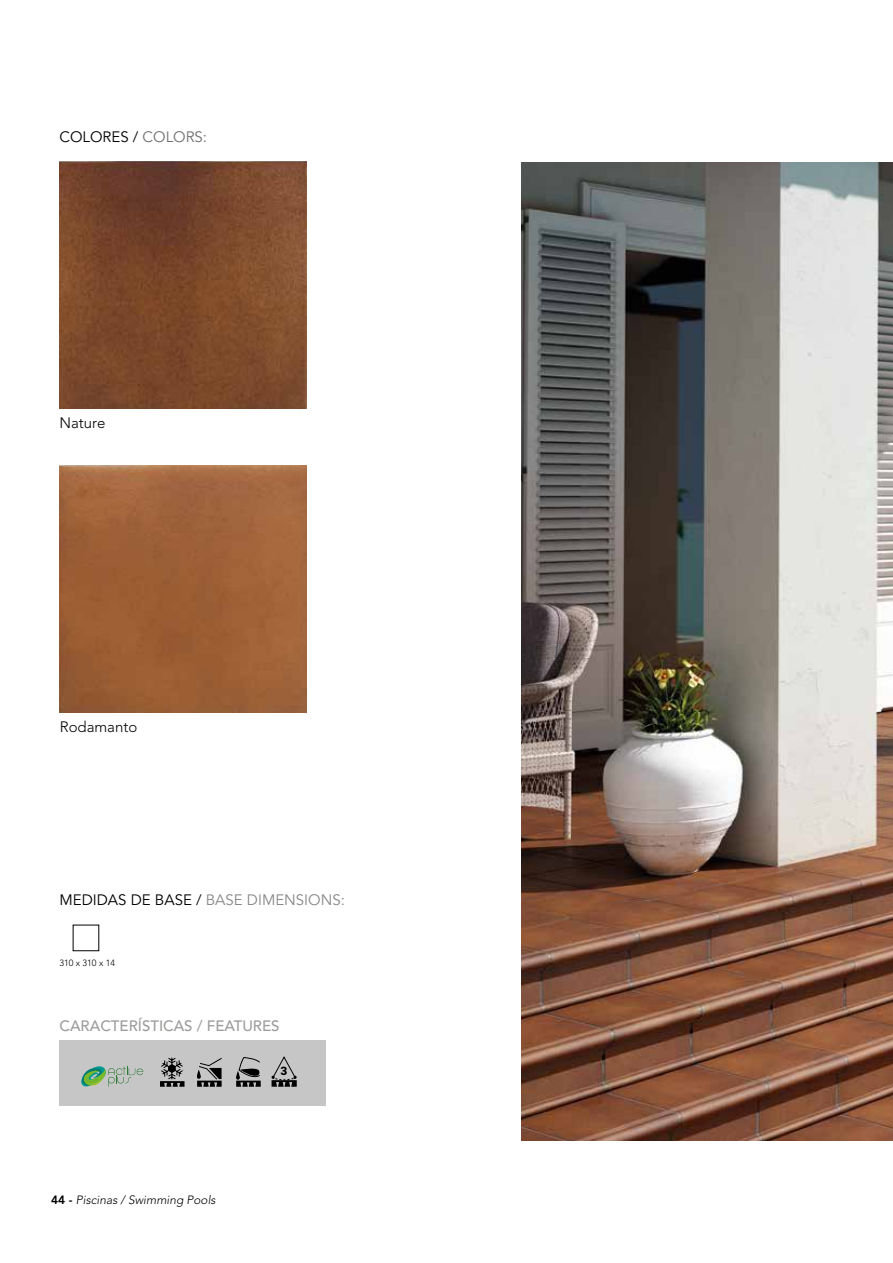
<style>
.page{position:relative;width:893px;height:1263px;background:#fff}
.page>*{position:absolute;margin:0;border:0;box-sizing:border-box;transform-origin:0 0}
.t1{font:15px "Avenir LT Std";color:#878787}
.t2{font:500 15px "Avenir LT Std";color:#9d9d9c}
.t3{font:300 15px "Avenir LT Std";color:#000}
.t4{font:15px "Avenir LT Std";color:#000}
.t5{font:italic 300 12px "Avenir LT Std";color:#000}
.t6{font:900 11.55px "Roboto";color:#000}
.t7{font:300 9px "Avenir LT Std";color:#000}
.s1{color:#706f6f}
.s2{color:#000}
.s3{font-weight:800;font-style:normal}
</style>
<div class="page">
<img style="left:60px;top:161px;width:246px;height:247px">
<img style="left:60px;top:466px;width:246px;height:246px">
<img style="left:522px;top:162px;width:371px;height:978px">
<div style="left:60px;top:1040px;width:266px;height:66px;background:#c6c6c6"></div>
<svg style="left:197px;top:1058px;width:25px;height:29px"></svg>
<svg style="left:197px;top:1069px;width:4px;height:10px"></svg>
<svg style="left:160px;top:1057px;width:25px;height:30px"></svg>
<svg style="left:236px;top:1057px;width:25px;height:30px"></svg>
<svg style="left:81px;top:1066px;width:63px;height:21px"></svg>
<svg style="left:272px;top:1056px;width:25px;height:31px"></svg>
<p class="t4" style="left:60px;top:129px;width:149px">COLORES / <span class="s1">COLORS:</span></p>
<p class="t3" style="left:60px;top:414px;width:47px">Nature</p>
<p class="t3" style="left:60px;top:717px;width:79px">Rodamanto</p>
<p class="t1" style="left:60px;top:891px;width:287px"><span class="s2">MEDIDAS DE BASE /</span> BASE DIMENSIONS:</p>
<p class="t7" style="left:60px;top:958px;width:57px">310 x 310 x 14</p>
<p class="t2" style="left:60px;top:1017px;width:222px">CARACTERÍSTICAS / FEATURES</p>
<p class="t5" style="left:51px;top:1192px;width:166px"><span class="s3">44 -</span> Piscinas / Swimming Pools</p>
<p class="t6" style="left:280px;top:1062px;width:8px">3</p>
</div>
